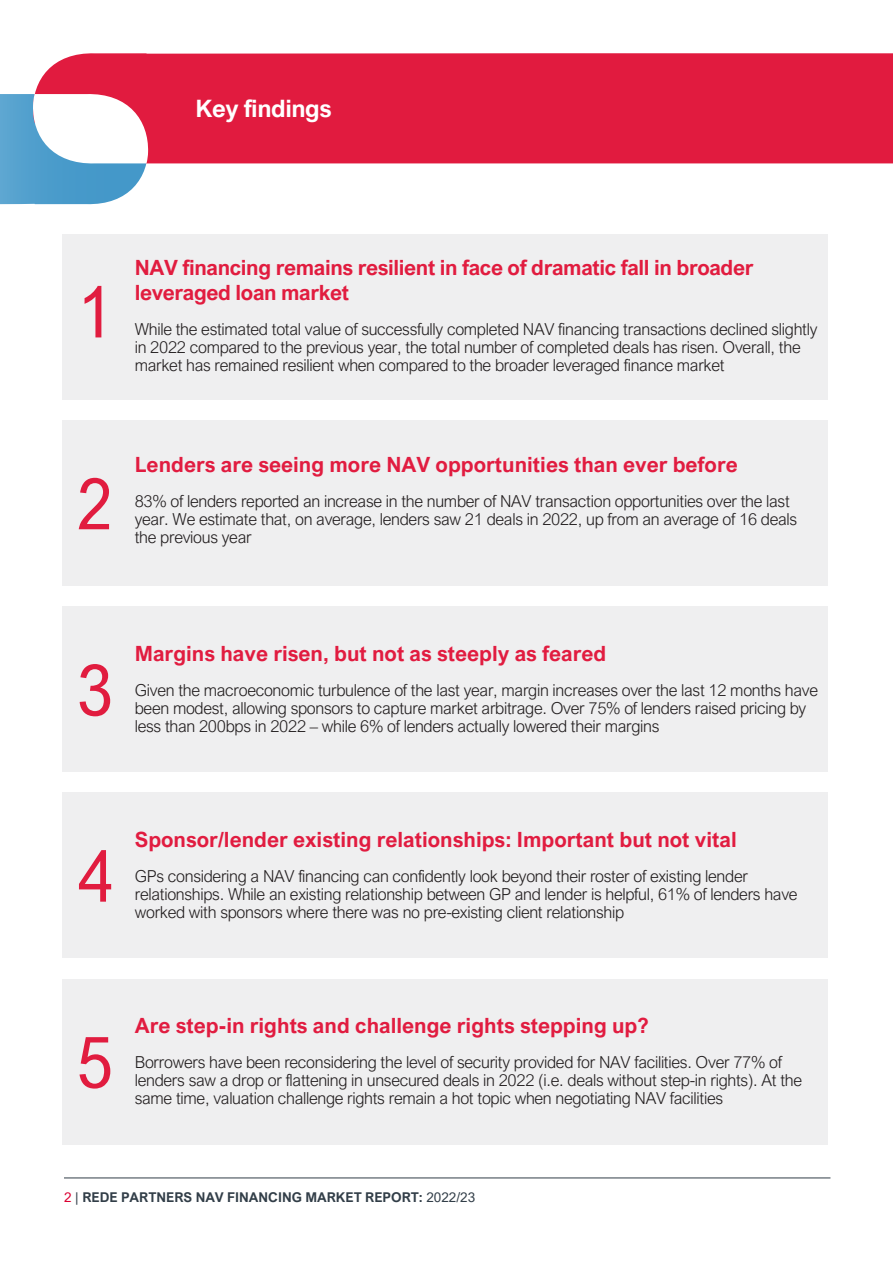
<style>
.page{position:relative;width:893px;height:1263px;background:#fff}
.page>*{position:absolute;margin:0;border:0;box-sizing:border-box;transform-origin:0 0}
.Body_Copy{font:72px "Arial Nova Cond";color:#e11c3f}
.t1{font:700 24px "Arial Nova";letter-spacing:-.02em;color:#fff}
.NAV_Key_Findings_Hea{font:700 21px "Arial Nova";color:#e11c40}
.NAV_Body_Text{font:700 21px/25.2px "Arial Nova";letter-spacing:-.02em;color:#e11c3f}
.NAV_Body_Text-2{font:700 21px "Arial Nova";color:#e11c40}
.NAV_Body_Text-3{font:300 16.5px/18px "Arial Nova";letter-spacing:-.02em;color:#231f20}
.t2{font:700 13.5px "Arial Nova";color:#323e48}
.s1{font-weight:400;color:#db0032}
.s2{font-weight:400}
</style>
<div class="page">
<hr style="left:64px;top:1178px;width:766px;height:1px;background:#323e48">
<div style="left:62px;top:234px;width:766px;height:166px;background:#efeff0"></div>
<div style="left:62px;top:420px;width:766px;height:166px;background:#efeff0"></div>
<div style="left:62px;top:606px;width:766px;height:166px;background:#efeff0"></div>
<div style="left:62px;top:792px;width:766px;height:166px;background:#efeff0"></div>
<div style="left:62px;top:979px;width:766px;height:165px;background:#efeff0"></div>
<div style="left:35px;top:53px;width:858px;height:110px;background:#e11b3f"></div>
<svg style="left:0;top:93px;width:149px;height:112px"></svg>
<p class="t1" style="left:196px;top:95px;width:138px">Key findings</p>
<p class="Body_Copy" style="left:77px;top:267px;width:37px">1</p>
<p class="NAV_Body_Text" style="left:135px;top:254px;width:620px">NAV financing remains resilient in face of dramatic fall in broader leveraged loan market</p>
<p class="NAV_Body_Text-3" style="left:135px;top:320px;width:684px">While the estimated total value of successfully completed NAV financing transactions declined slightly in 2022 compared to the previous year, the total number of completed deals has risen. Overall, the market has remained resilient when compared to the broader leveraged finance market</p>
<p class="Body_Copy" style="left:77px;top:459px;width:37px">2</p>
<p class="NAV_Key_Findings_Hea" style="left:135px;top:452px;width:604px">Lenders are seeing more NAV opportunities than ever before</p>
<p class="NAV_Body_Text-3" style="left:135px;top:492px;width:664px">83% of lenders reported an increase in the number of NAV transaction opportunities over the last year. We estimate that, on average, lenders saw 21 deals in 2022, up from an average of 16 deals the previous year</p>
<p class="Body_Copy" style="left:77px;top:645px;width:37px">3</p>
<p class="NAV_Key_Findings_Hea" style="left:135px;top:641px;width:473px">Margins have risen, but not as steeply as feared</p>
<p class="NAV_Body_Text-3" style="left:135px;top:681px;width:685px">Given the macroeconomic turbulence of the last year, margin increases over the last 12 months have been modest, allowing sponsors to capture market arbitrage. Over 75% of lenders raised pricing by less than 200bps in 2022 – while 6% of lenders actually lowered their margins</p>
<p class="Body_Copy" style="left:77px;top:832px;width:37px">4</p>
<p class="NAV_Body_Text-2" style="left:135px;top:827px;width:603px">Sponsor/lender existing relationships: Important but not vital</p>
<p class="NAV_Body_Text-3" style="left:135px;top:867px;width:664px">GPs considering a NAV financing can confidently look beyond their roster of existing lender relationships. While an existing relationship between GP and lender is helpful, 61% of lenders have worked with sponsors where there was no pre-existing client relationship</p>
<p class="Body_Copy" style="left:77px;top:1018px;width:37px">5</p>
<p class="NAV_Key_Findings_Hea" style="left:135px;top:1013px;width:516px">Are step-in rights and challenge rights stepping up?</p>
<p class="NAV_Body_Text-3" style="left:135px;top:1053px;width:669px">Borrowers have been reconsidering the level of security provided for NAV facilities. Over 77% of lenders saw a drop or flattening in unsecured deals in 2022 (i.e. deals without step-in rights). At the same time, valuation challenge rights remain a hot topic when negotiating NAV facilities</p>
<p class="t2" style="left:64px;top:1189px;width:413px"><span class="s1">2</span> <span class="s2">|</span> REDE PARTNERS NAV FINANCING MARKET REPORT: <span class="s2">2022/23</span></p>
</div>
